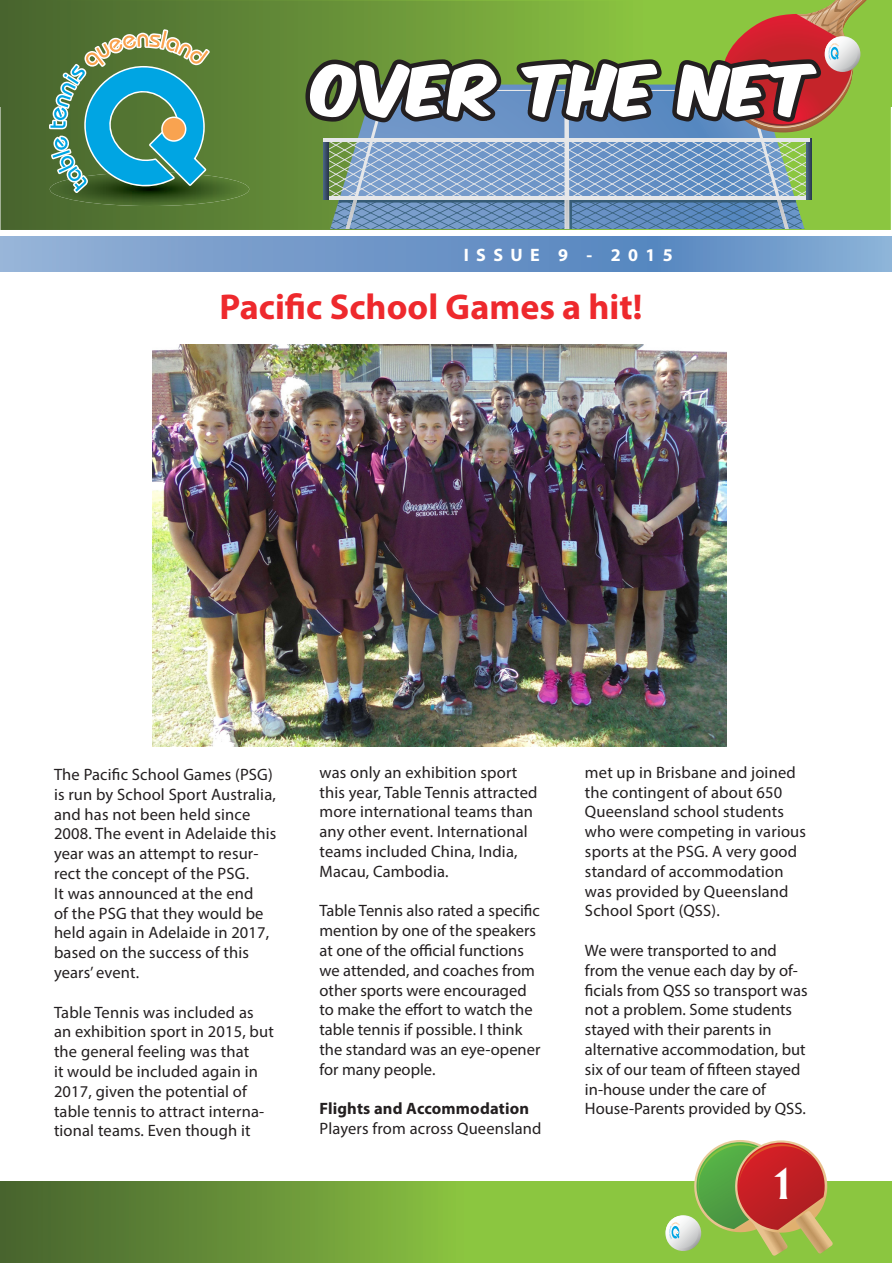
<style>
.page{position:relative;width:893px;height:1263px;background:#fff}
.page>*{position:absolute;margin:0;border:0;box-sizing:border-box;transform-origin:0 0}
.t1{font:700 40.5px "Albertus";color:#fff}
.t2{font:700 36px "Myriad Pro";color:#ee292d}
.t3{font:700 18px "Myriad Pro";letter-spacing:.41em;color:#fff}
.t4{font:16.5px/19.8px "Myriad Pro";letter-spacing:.01em;color:#231f20}
.t5{font:700 16.5px "Myriad Pro";letter-spacing:.01em;color:#231f20}
</style>
<div class="page">
<svg style="left:0;top:1182px;width:891px;height:81px;background:#74a43a"></svg>
<svg style="left:688px;top:1140px;width:145px;height:116px;background:#aa8a52"></svg>
<svg style="left:665px;top:1215px;width:36px;height:36px"></svg>
<svg style="left:666px;top:1216px;width:32px;height:32px"></svg>
<svg style="left:669px;top:1222px;width:11px;height:17px"></svg>
<svg style="left:0;top:0;width:891px;height:230px;background:#5d8235"></svg>
<img style="left:50px;top:172px;width:199px;height:34px">
<svg style="left:0;top:237px;width:892px;height:34px;background:#739bca"></svg>
<svg style="left:49px;top:29px;width:161px;height:164px;background:#50917d"></svg>
<svg style="left:305px;top:0;width:564px;height:229px;background:#8aa088"></svg>
<img style="left:152px;top:345px;width:574px;height:401px">
<p class="t3" style="left:464px;top:243px;width:211px">ISSUE 9 - 2015</p>
<h2 class="t2" style="left:220px;top:284px;width:424px">Pacific School Games a hit!</h2>
<p class="t4" style="left:54px;top:764px;width:224px">The Pacific School Games (PSG) is run by School Sport Australia, and has not been held since<br>2008. The event in Adelaide this year was an attempt to resur&shy;rect the concept of the PSG.<br>It was announced at the end<br>of the PSG that they would be held again in Adelaide in 2017, based on the success of this years’ event.</p>
<p class="t4" style="left:54px;top:1002px;width:221px">Table Tennis was included as an exhibition sport in 2015, but the general feeling was that<br>it would be included again in<br>2017, given the potential of table tennis to attract interna&shy;tional teams. Even though it</p>
<p class="t4" style="left:319px;top:762px;width:219px">was only an exhibition sport this year, Table Tennis attracted more international teams than any other event. International teams included China, India,<br>Macau, Cambodia.</p>
<p class="t4" style="left:319px;top:901px;width:222px">Table Tennis also rated a specific mention by one of the speakers at one of the official functions we attended, and coaches from other sports were encouraged to make the effort to watch the table tennis if possible. I think the standard was an eye-opener for many people.</p>
<p class="t5" style="left:319px;top:1098px;width:211px">Flights and Accommodation</p>
<p class="t4" style="left:319px;top:1118px;width:224px">Players from across Queensland</p>
<p class="t4" style="left:585px;top:762px;width:223px">met up in Brisbane and joined the contingent of about 650<br>Queensland school students who were competing in various sports at the PSG. A very good standard of accommodation was provided by Queensland<br>School Sport (QSS).</p>
<p class="t4" style="left:585px;top:940px;width:224px">We were transported to and from the venue each day by of&shy;ficials from QSS so transport was not a problem. Some students stayed with their parents in alternative accommodation, but six of our team of fifteen stayed in-house under the care of<br>House-Parents provided by QSS.</p>
<h1 class="t1" style="left:770px;top:1159px;width:28px">1</h1>
</div>
